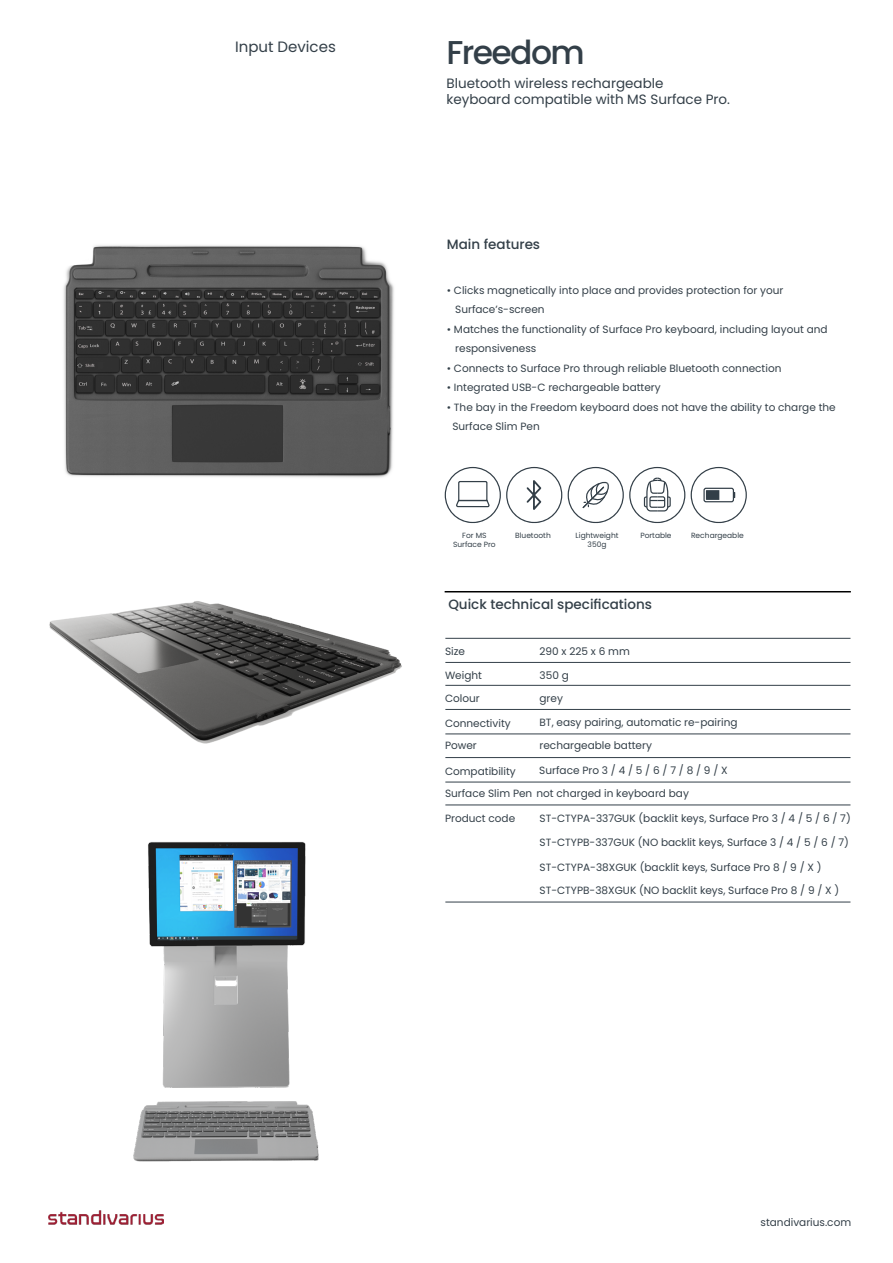
<style>
.page{position:relative;width:893px;height:1263px;background:#fff}
.page>*{position:absolute;margin:0;border:0;box-sizing:border-box;transform-origin:0 0}
.t1{font:500 33px "Poppins";letter-spacing:-.05em;color:#333f48}
.t2{font:15px "Poppins";color:#333f48}
.t3{font:13.5px/16.2px "Poppins";color:#333f48}
.t4{font:500 13.5px "Poppins";color:#333f48}
.t5{font:10.5px/19.5px "Poppins";color:#333f48}
.t6{font:7.5px/9px "Poppins";color:#333f48;text-align:center}
</style>
<div class="page">
<hr style="left:445px;top:591px;width:406px;height:1px;background:#000">
<img style="left:49px;top:1210px;width:115px;height:15px">
<hr style="left:445px;top:638px;width:405px;height:1px;background:#333f48">
<hr style="left:445px;top:685px;width:405px;height:1px;background:#333f48">
<hr style="left:445px;top:804px;width:405px;height:1px;background:#333f48">
<hr style="left:445px;top:662px;width:405px;height:1px;background:#333f48">
<hr style="left:445px;top:733px;width:405px;height:1px;background:#333f48">
<hr style="left:445px;top:782px;width:405px;height:1px;background:#333f48">
<hr style="left:445px;top:709px;width:405px;height:1px;background:#333f48">
<hr style="left:445px;top:757px;width:405px;height:1px;background:#333f48">
<hr style="left:445px;top:902px;width:405px;height:1px;background:#333f48">
<img style="left:49px;top:601px;width:353px;height:143px">
<svg style="left:445px;top:467px;width:117px;height:56px"></svg>
<svg style="left:568px;top:467px;width:117px;height:56px"></svg>
<svg style="left:691px;top:467px;width:56px;height:56px"></svg>
<img style="left:63px;top:245px;width:331px;height:233px">
<img style="left:133px;top:804px;width:467px;height:358px">
<h2 class="t2" style="left:235px;top:38px;width:102px">Input Devices</h2>
<h1 class="t1" style="left:446px;top:34px;width:140px">Freedom</h1>
<p class="t3" style="left:446px;top:75px;width:285px">Bluetooth wireless rechargeable keyboard compatible with MS Surface Pro.</p>
<p class="t4" style="left:447px;top:236px;width:95px">Main features</p>
<p class="t5" style="left:455px;top:280px;width:330px;text-indent:-8px">• Clicks magnetically into place and provides protection for your<br>Surface’s-screen</p>
<p class="t5" style="left:455px;top:319px;width:374px;text-indent:-8px">• Matches the functionality of Surface Pro keyboard, including layout and responsiveness</p>
<p class="t5" style="left:447px;top:358px;width:336px">• Connects to Surface Pro through reliable Bluetooth connection</p>
<p class="t5" style="left:447px;top:378px;width:215px">• Integrated USB-C rechargeable battery</p>
<p class="t5" style="left:452px;top:397px;width:385px;text-indent:-6px">• The bay in the Freedom keyboard does not have the ability to charge the<br>Surface Slim Pen</p>
<p class="t6" style="left:453px;top:531px;width:44px">For MS<br>Surface Pro</p>
<p class="t6" style="left:576px;top:531px;width:44px">Lightweight<br>350g</p>
<p class="t6" style="left:515px;top:531px;width:37px">Bluetooth</p>
<p class="t6" style="left:640px;top:531px;width:33px">Portable</p>
<p class="t6" style="left:691px;top:531px;width:54px">Rechargeable</p>
<p class="t4" style="left:448px;top:597px;width:205px">Quick technical specifications</p>
<p class="t5" style="left:445px;top:641px;width:22px">Size</p>
<p class="t5" style="left:540px;top:641px;width:92px">290 x 225 x 6 mm</p>
<p class="t5" style="left:540px;top:665px;width:31px">350 g</p>
<p class="t5" style="left:540px;top:688px;width:25px">grey</p>
<p class="t5" style="left:540px;top:711px;width:199px;line-height:23px">BT, easy pairing, automatic re-pairing rechargeable battery</p>
<p class="t5" style="left:445px;top:759px;width:284px;line-height:23px;text-indent:94px">Surface Pro 3 / 4 / 5 / 6 / 7 / 8 / 9 / X<br>Surface Slim Pen not charged in keyboard bay</p>
<p class="t5" style="left:540px;top:809px;width:313px">ST-CTYPA-337GUK (backlit keys, Surface Pro 3 / 4 / 5 / 6 / 7)</p>
<p class="t5" style="left:540px;top:832px;width:311px">ST-CTYPB-337GUK (NO backlit keys, Surface 3 / 4 / 5 / 6 / 7)</p>
<p class="t5" style="left:540px;top:857px;width:283px">ST-CTYPA-38XGUK (backlit keys, Surface Pro 8 / 9 / X )</p>
<p class="t5" style="left:540px;top:881px;width:301px">ST-CTYPB-38XGUK (NO backlit keys, Surface Pro 8 / 9 / X )</p>
<p class="t5" style="left:445px;top:665px;width:38px">Weight</p>
<p class="t5" style="left:445px;top:688px;width:36px">Colour</p>
<p class="t5" style="left:445px;top:713px;width:67px">Connectivity</p>
<p class="t5" style="left:445px;top:761px;width:72px">Compatibility</p>
<p class="t5" style="left:445px;top:809px;width:72px">Product code</p>
<p class="t5" style="left:445px;top:735px;width:33px">Power</p>
<p class="t5" style="left:761px;top:1213px;width:92px">standivarius.com</p>
</div>
